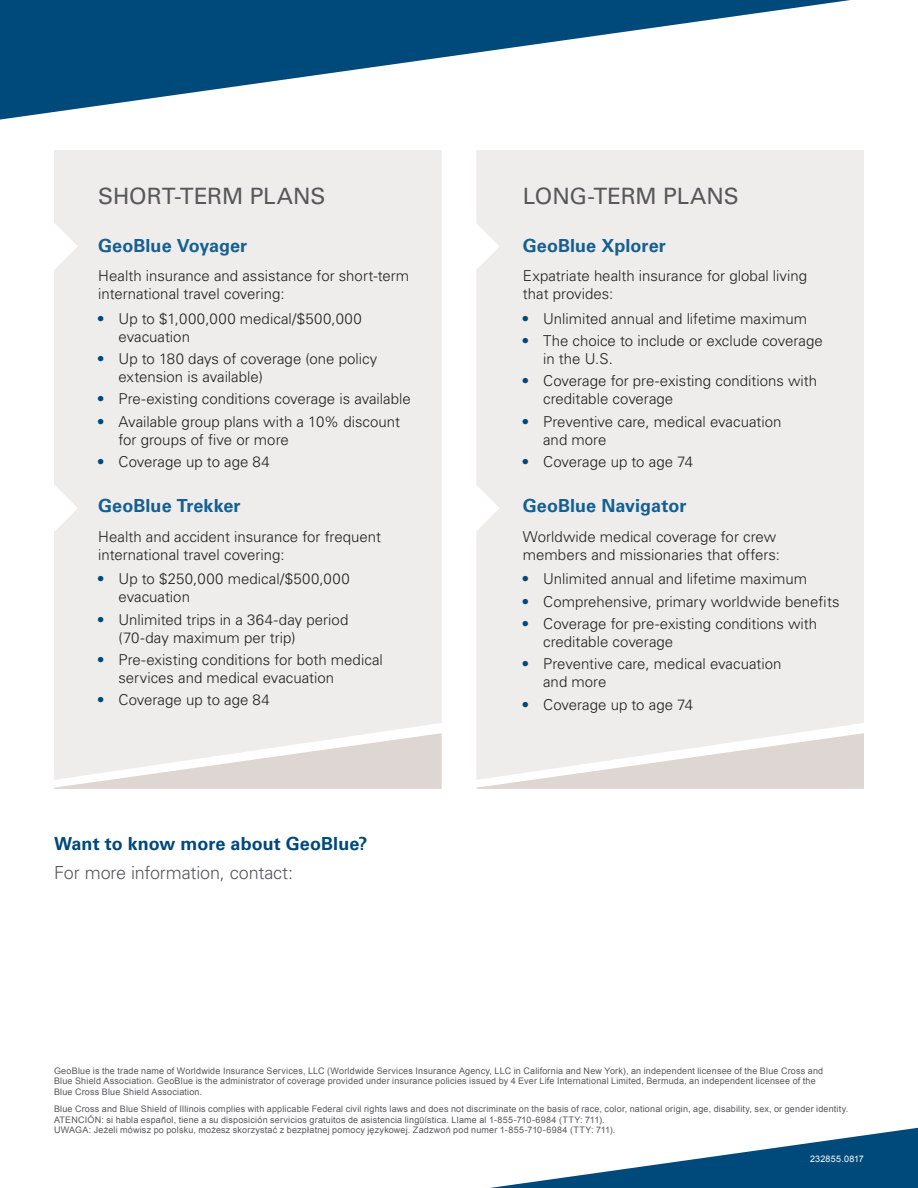
<style>
.page{position:relative;width:918px;height:1188px;background:#fff}
.page>*{position:absolute;margin:0;border:0;box-sizing:border-box;transform-origin:0 0}
.t1{font:22.5px "Univers LT Std";letter-spacing:-.005em;color:#57585a}
.t2{font:700 18px "Univers LT Std";color:#156090}
.t3{font:700 18px "Univers LT Std";color:#00497b}
.t4{font:300 18px "Univers LT Std";letter-spacing:-.005em;color:#57585a}
.t5{font:300 15px/18px "Univers LT Std";color:#231f20}
.t6{font:9px/10.5px "Arial";letter-spacing:.02em;color:#57585a}
.t7{font:9px "Arial";letter-spacing:.02em;color:#fff}
.s1{font-weight:700;color:#00497b}
</style>
<div class="page">
<div style="left:54px;top:150px;width:388px;height:583px;background:#efedec"></div>
<div style="left:476px;top:150px;width:388px;height:583px;background:#efedec"></div>
<svg style="left:490px;top:1127px;width:428px;height:61px"></svg>
<svg style="left:0;top:0;width:850px;height:120px;fill:#00497b"></svg>
<svg style="left:476px;top:733px;width:388px;height:56px;background:#e8e3e2"></svg>
<svg style="left:54px;top:733px;width:388px;height:56px;background:#e8e3e2"></svg>
<svg style="left:54px;top:219px;width:28px;height:55px"></svg>
<svg style="left:54px;top:481px;width:28px;height:55px"></svg>
<svg style="left:476px;top:219px;width:28px;height:55px"></svg>
<svg style="left:476px;top:481px;width:28px;height:55px"></svg>
<h1 class="t1" style="left:98px;top:182px;width:229px">SHORT-TERM PLANS</h1>
<p class="t2" style="left:98px;top:235px;width:151px">GeoBlue Voyager</p>
<p class="t5" style="left:98px;top:267px;width:312px">Health insurance and assistance for short-term international travel covering:</p>
<p class="t5" style="left:119px;top:309px;width:245px;text-indent:-20px"><span class="s1">•</span> Up to $1,000,000 medical/$500,000 evacuation</p>
<p class="t5" style="left:119px;top:350px;width:260px;text-indent:-20px"><span class="s1">•</span> Up to 180 days of coverage (one policy extension is available)</p>
<p class="t5" style="left:98px;top:390px;width:314px"><span class="s1">•</span> Pre-existing conditions coverage is available</p>
<p class="t5" style="left:119px;top:412px;width:283px;text-indent:-20px"><span class="s1">•</span> Available group plans with a 10% discount for groups of five or more</p>
<p class="t5" style="left:98px;top:453px;width:173px"><span class="s1">•</span> Coverage up to age 84</p>
<p class="t2" style="left:98px;top:496px;width:144px">GeoBlue Trekker</p>
<p class="t5" style="left:98px;top:527px;width:284px">Health and accident insurance for frequent international travel covering:</p>
<p class="t5" style="left:119px;top:570px;width:233px;text-indent:-20px"><span class="s1">•</span> Up to $250,000 medical/$500,000 evacuation</p>
<p class="t5" style="left:119px;top:610px;width:231px;text-indent:-20px"><span class="s1">•</span> Unlimited trips in a 364-day period (70-day maximum per trip)</p>
<p class="t5" style="left:119px;top:651px;width:266px;text-indent:-20px"><span class="s1">•</span> Pre-existing conditions for both medical services and medical evacuation</p>
<p class="t5" style="left:98px;top:691px;width:173px"><span class="s1">•</span> Coverage up to age 84</p>
<p class="t3" style="left:54px;top:833px;width:315px">Want to know more about GeoBlue?</p>
<p class="t4" style="left:54px;top:862px;width:241px">For more information, contact:</p>
<h1 class="t1" style="left:523px;top:182px;width:217px">LONG-TERM PLANS</h1>
<p class="t2" style="left:523px;top:235px;width:144px">GeoBlue Xplorer</p>
<p class="t5" style="left:523px;top:267px;width:286px">Expatriate health insurance for global living that provides:</p>
<p class="t5" style="left:523px;top:309px;width:286px"><span class="s1">•</span> Unlimited annual and lifetime maximum</p>
<p class="t5" style="left:543px;top:332px;width:281px;text-indent:-20px"><span class="s1">•</span> The choice to include or exclude coverage in the U.S.</p>
<p class="t5" style="left:543px;top:372px;width:276px;text-indent:-20px"><span class="s1">•</span> Coverage for pre-existing conditions with creditable coverage</p>
<p class="t5" style="left:543px;top:412px;width:240px;text-indent:-20px"><span class="s1">•</span> Preventive care, medical evacuation and more</p>
<p class="t5" style="left:523px;top:453px;width:172px"><span class="s1">•</span> Coverage up to age 74</p>
<p class="t2" style="left:523px;top:496px;width:165px">GeoBlue Navigator</p>
<p class="t5" style="left:523px;top:527px;width:259px">Worldwide medical coverage for crew members and missionaries that offers:</p>
<p class="t5" style="left:523px;top:570px;width:286px"><span class="s1">•</span> Unlimited annual and lifetime maximum</p>
<p class="t5" style="left:523px;top:592px;width:318px"><span class="s1">•</span> Comprehensive, primary worldwide benefits</p>
<p class="t5" style="left:543px;top:615px;width:276px;text-indent:-20px"><span class="s1">•</span> Coverage for pre-existing conditions with creditable coverage</p>
<p class="t5" style="left:543px;top:655px;width:240px;text-indent:-20px"><span class="s1">•</span> Preventive care, medical evacuation and more</p>
<p class="t5" style="left:523px;top:695px;width:172px"><span class="s1">•</span> Coverage up to age 74</p>
<p class="t6" style="left:54px;top:1066px;width:771px">GeoBlue is the trade name of Worldwide Insurance Services, LLC (Worldwide Services Insurance Agency, LLC in California and New York), an independent licensee of the Blue Cross and<br>Blue Shield Association. GeoBlue is the administrator of coverage provided under insurance policies issued by 4 Ever Life International Limited, Bermuda, an independent licensee of the<br>Blue Cross Blue Shield Association.</p>
<p class="t6" style="left:54px;top:1104px;width:796px">Blue Cross and Blue Shield of Illinois complies with applicable Federal civil rights laws and does not discriminate on the basis of race, color, national origin, age, disability, sex, or gender identity.<br>ATENCIÓN: si habla español, tiene a su disposición servicios gratuitos de asistencia lingüística. Llame al 1-855-710-6984 (TTY: 711).<br>UWAGA: Jeżeli mówisz po polsku, możesz skorzystać z bezpłatnej pomocy językowej. Zadzwoń pod numer 1-855-710-6984 (TTY: 711).</p>
<p class="t7" style="left:810px;top:1153px;width:55px">232855.0817</p>
</div>
